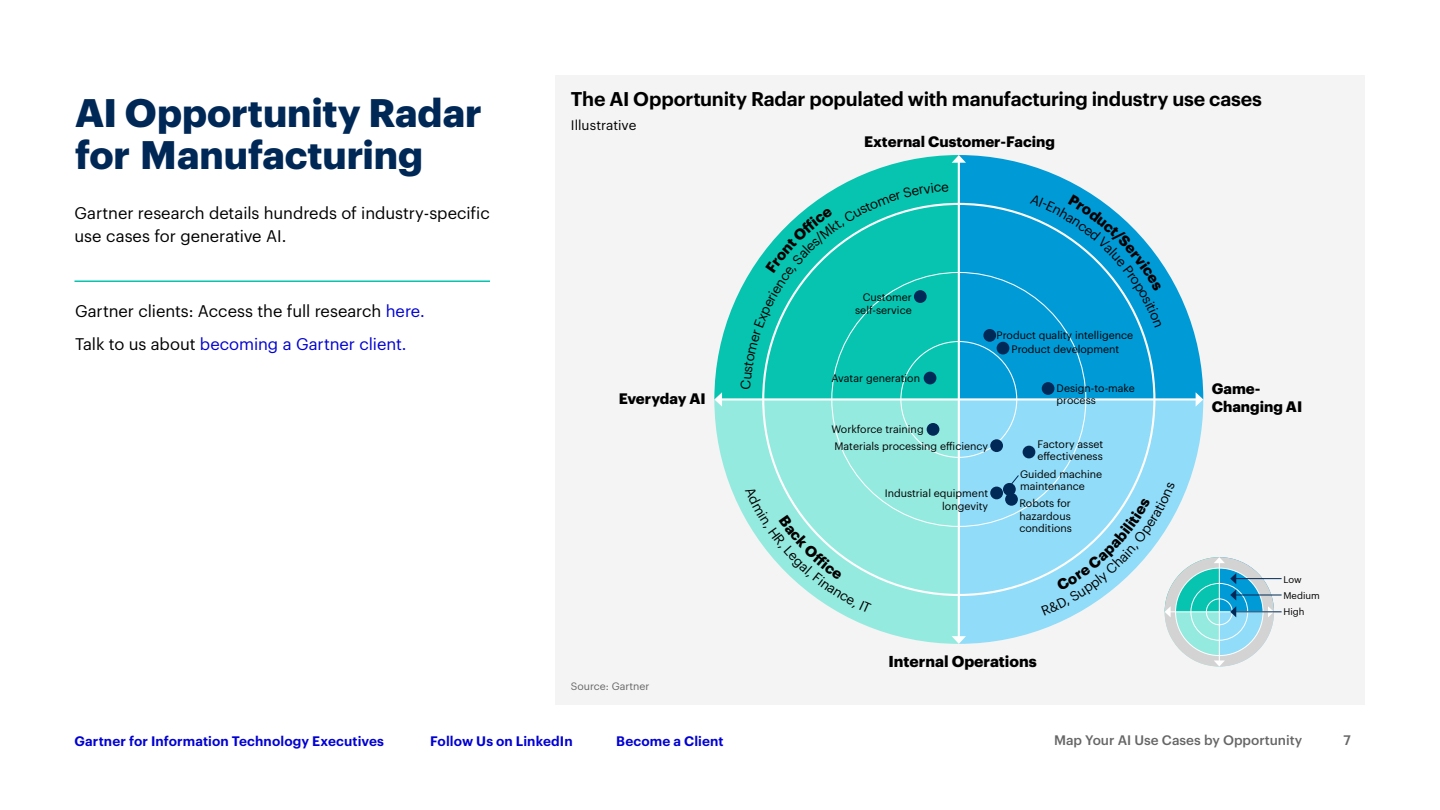
<style>
.page{position:relative;width:1440px;height:810px;background:#fff}
.page>*{position:absolute;margin:0;border:0;box-sizing:border-box;transform-origin:0 0}
.t1{font:700 39px/42px "Graphik";letter-spacing:-.005em;color:#002856}
.t2{font:600 19.5px "Graphik";letter-spacing:-.01em;color:#000}
.t3{font:16.5px/22.5px "Graphik";color:#000}
.t4{font:700 15.45px "Graphik";color:#000}
.t5{font:700 14.85px/18px "Graphik";color:#000}
.t6{font:600 13.5px "Graphik";letter-spacing:.01em;color:#0000d3}
.t7{font:500 13.5px "Graphik";color:#666}
.t8{font:13.5px "Graphik";color:#000}
.t9{font:10.65px/12.8px "Graphik";color:#000}
.t10{font:10.5px "Graphik";color:#666}
.t11{font:9.45px "Graphik";color:#000}
.s1{color:#0000d3}
</style>
<div class="page">
<div style="left:556px;top:75px;width:809px;height:630px;background:#f4f4f4"></div>
<svg style="left:714px;top:401px;width:244px;height:243px;fill:#95eadf"></svg>
<svg style="left:714px;top:155px;width:244px;height:243px"></svg>
<svg style="left:960px;top:155px;width:243px;height:243px;fill:#009ad7"></svg>
<div style="left:960px;top:401px;width:243px;height:243px;background:#91dcf8"></div>
<hr style="left:720px;top:398px;width:477px;height:3px;background:#fff">
<svg style="left:1195px;top:392px;width:8px;height:15px"></svg>
<svg style="left:714px;top:392px;width:8px;height:15px"></svg>
<hr style="left:958px;top:161px;width:2px;height:477px;background:#fff">
<svg style="left:951px;top:155px;width:15px;height:8px"></svg>
<svg style="left:951px;top:636px;width:15px;height:8px"></svg>
<div style="left:926px;top:423px;width:13px;height:13px;background:#002957;border-radius:50%"></div>
<div style="left:990px;top:439px;width:13px;height:13px;background:#002957;border-radius:50%"></div>
<div style="left:1022px;top:446px;width:13px;height:12px;background:#002957;border-radius:50%"></div>
<div style="left:1003px;top:483px;width:13px;height:13px;background:#002957;border-radius:50%"></div>
<div style="left:1005px;top:493px;width:13px;height:13px;background:#002957;border-radius:50%"></div>
<div style="left:990px;top:487px;width:13px;height:12px;background:#002957;border-radius:50%"></div>
<div style="left:983px;top:329px;width:13px;height:13px;background:#002957;border-radius:50%"></div>
<div style="left:996px;top:342px;width:13px;height:13px;background:#002957;border-radius:50%"></div>
<div style="left:1041px;top:382px;width:13px;height:13px;background:#002957;border-radius:50%"></div>
<hr style="left:1235px;top:611px;width:46px;height:1px;background:#002856">
<hr style="left:1235px;top:595px;width:46px;height:1px;background:#002856">
<hr style="left:1235px;top:578px;width:46px;height:1px;background:#002856">
<svg style="left:1008px;top:474px;width:12px;height:14px"></svg>
<hr style="left:74px;top:280px;width:416px;height:2px;background:#06c4b0">
<svg style="left:1041px;top:482px;width:233px;height:185px"></svg>
<svg style="left:745px;top:487px;width:127px;height:126px"></svg>
<svg style="left:740px;top:182px;width:208px;height:207px;background:#24c9b8"></svg>
<svg style="left:1030px;top:194px;width:131px;height:134px;background:#21a6db"></svg>
<h1 class="t1" style="left:75px;top:88px;width:408px">AI Opportunity Radar for Manufacturing</h1>
<h3 class="t3" style="left:74px;top:200px;width:417px">Gartner research details hundreds of industry-specific use cases for generative AI.</h3>
<h3 class="t3" style="left:75px;top:293px;width:351px;line-height:33px">Gartner clients: Access the full research <span class="s1">here.<br></span>Talk to us about <span class="s1">becoming a Gartner client.</span></h3>
<h2 class="t2" style="left:571px;top:84px;width:692px">The AI Opportunity Radar populated with manufacturing industry use cases</h2>
<p class="t8" style="left:571px;top:115px;width:67px">Illustrative</p>
<h3 class="t5" style="left:864px;top:131px;width:192px">External Customer-Facing</h3>
<h3 class="t5" style="left:619px;top:388px;width:89px">Everyday AI</h3>
<p class="t10" style="left:571px;top:678px;width:80px">Source: Gartner</p>
<p class="t9" style="left:855px;top:290px;width:58px;text-align:right">Customer self-service</p>
<p class="t9" style="left:831px;top:371px;width:90px">Avatar generation</p>
<p class="t9" style="left:831px;top:419px;width:158px;line-height:17.4px">Workforce training<br>Materials processing efficiency</p>
<p class="t9" style="left:885px;top:486px;width:105px;text-align:right">Industrial equipment longevity</p>
<p class="t9" style="left:996px;top:328px;width:138px">Product quality intelligence</p>
<p class="t9" style="left:1011px;top:341px;width:109px">Product development</p>
<p class="t9" style="left:1056px;top:381px;width:80px">Design-to-make process</p>
<p class="t9" style="left:1037px;top:436px;width:67px">Factory asset effectiveness</p>
<p class="t9" style="left:1020px;top:467px;width:84px">Guided machine maintenance</p>
<p class="t9" style="left:1019px;top:496px;width:54px;text-align:justify">Robots for hazardous conditions</p>
<h3 class="t4" style="left:888px;top:649px;width:150px">Internal Operations</h3>
<h3 class="t5" style="left:1212px;top:378px;width:92px">Game-<br>Changing AI</h3>
<p class="t11" style="left:1283px;top:572px;width:20px">Low</p>
<p class="t11" style="left:1283px;top:588px;width:38px">Medium</p>
<p class="t11" style="left:1283px;top:605px;width:23px">High</p>
<p class="t6" style="left:74px;top:731px;width:311px">Gartner for Information Technology Executives</p>
<p class="t6" style="left:430px;top:731px;width:144px">Follow Us on LinkedIn</p>
<p class="t6" style="left:616px;top:731px;width:109px">Become a Client</p>
<p class="t7" style="left:1054px;top:732px;width:250px">Map Your AI Use Cases by Opportunity</p>
<p class="t7" style="left:1343px;top:732px;width:9px">7</p>
</div>
